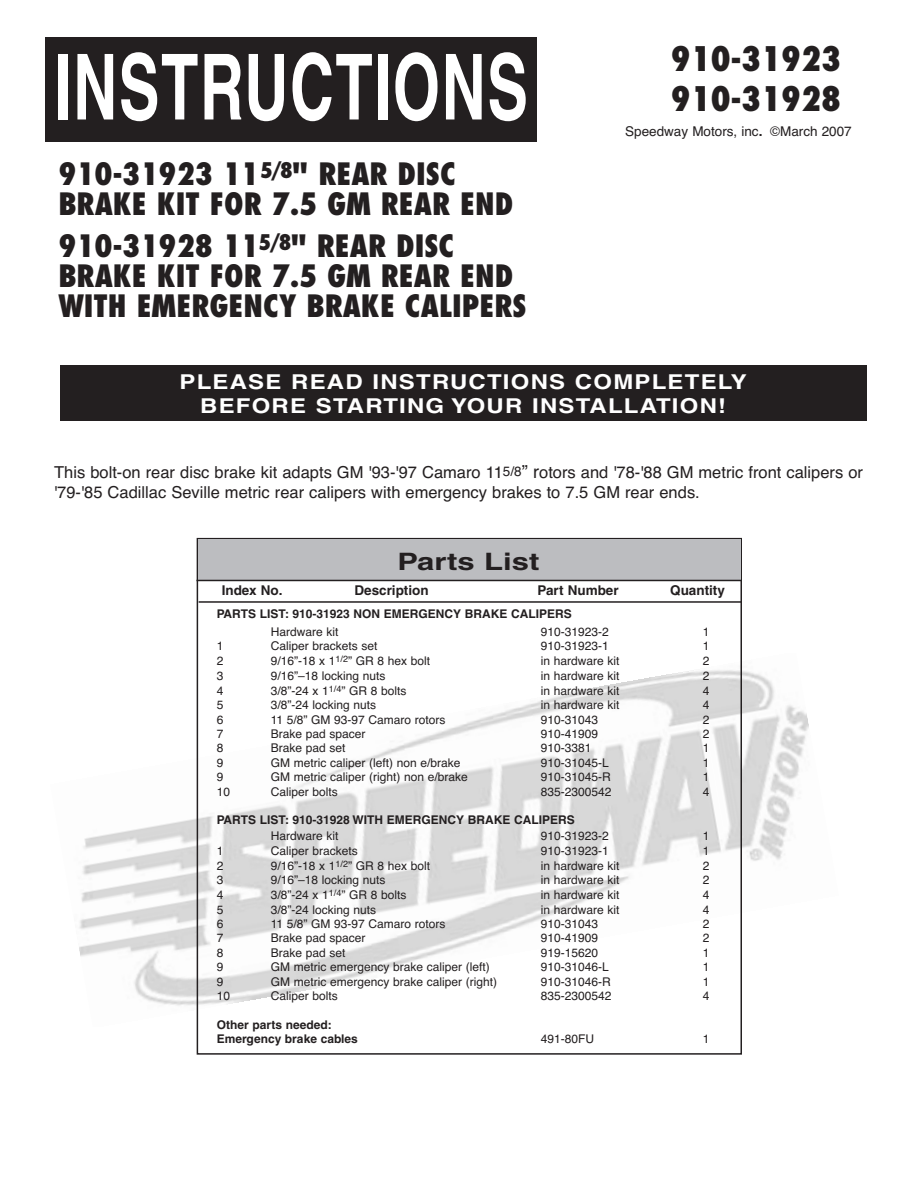
<style>
.page{position:relative;width:918px;height:1188px;background:#fff}
.page>*{position:absolute;margin:0;border:0;box-sizing:border-box;transform-origin:0 0}
.t1{font:700 91.2px "Helvetica";letter-spacing:.025em;color:#fff;scale:.67 1}
.t2{font:800 condensed 33px/40.5px "Futura";color:#231f20}
.t3{font:800 condensed 30px/30px "Futura";color:#231f20}
.t4{font:700 24px "Helvetica";color:#231f20;scale:1.29 1}
.t5{font:700 20.55px/24.3px "Helvetica";letter-spacing:.05em;color:#fff;text-align:center;scale:1.17 1}
.t6{font:16.5px/20.5px "Helvetica";color:#231f20}
.t7{font:700 13.5px "Helvetica";color:#231f20}
.t8{font:13.5px "Helvetica";color:#231f20}
.t9{font:12px "Helvetica";color:#231f20}
.t10{font:700 12px/14.5px "Helvetica";color:#231f20}
.s1{font-weight:700}
.s2{font-size:13.5px}
.s3{font-size:18px}
</style>
<div class="page">
<img style="left:79px;top:654px;width:730px;height:373px">
<div style="left:46px;top:37px;width:491px;height:105px;background:#231f20"></div>
<div style="left:60px;top:365px;width:806px;height:56px;background:#231f20"></div>
<div style="left:198px;top:539px;width:542px;height:42px;background:#bcbdc0"></div>
<hr style="left:196px;top:580px;width:546px;height:1px;background:#231f20">
<hr style="left:199px;top:601px;width:543px;height:2px;background:#231f20">
<h1 class="t1" style="left:55px;top:54px;width:708px">INSTRUCTIONS</h1>
<h3 class="t3" style="left:58px;top:162px;width:456px">910-31923 11<sup>5/8</sup>" REAR DISC<br>BRAKE KIT FOR 7.5 GM REAR END</h3>
<h3 class="t3" style="left:58px;top:234px;width:470px">910-31928 11<sup>5/8</sup>" REAR DISC<br>BRAKE KIT FOR 7.5 GM REAR END<br>WITH EMERGENCY BRAKE CALIPERS</h3>
<h2 class="t2" style="left:671px;top:41px;width:172px">910-31923<br>910-31928</h2>
<p class="t8" style="left:625px;top:124px;width:228px">Speedway Motors, inc<span class="s1">.</span> ©March 2007</p>
<h3 class="t5" style="left:179px;top:372px;width:486px">PLEASE READ INSTRUCTIONS COMPLETELY<br>BEFORE STARTING YOUR INSTALLATION!</h3>
<h3 class="t6" style="left:54px;top:462px;width:810px">This bolt-on rear disc brake kit adapts GM '93-'97 Camaro 11<span class="s2">5/8</span><span class="s3">” r</span>otors and '78-'88 GM metric front calipers or '79-'85 Cadillac Seville metric rear calipers with emergency brakes to 7.5 GM rear ends.</h3>
<h3 class="t4" style="left:398px;top:553px;width:111px">Parts List</h3>
<p class="t7" style="left:222px;top:585px;width:62px">Index No.</p>
<p class="t7" style="left:354px;top:585px;width:76px">Description</p>
<p class="t7" style="left:537px;top:585px;width:83px">Part Number</p>
<p class="t7" style="left:670px;top:585px;width:56px">Quantity</p>
<p class="t10" style="left:217px;top:608px;width:356px">PARTS LIST: 910-31923 NON EMERGENCY BRAKE CALIPERS</p>
<p class="t9" style="left:271px;top:624px;width:69px">Hardware kit</p>
<p class="t9" style="left:541px;top:624px;width:70px">910-31923-2</p>
<p class="t9" style="left:703px;top:624px;width:8px">1</p>
<p class="t9" style="left:217px;top:639px;width:8px">1</p>
<p class="t9" style="left:271px;top:639px;width:108px">Caliper brackets set</p>
<p class="t9" style="left:541px;top:639px;width:70px">910-31923-1</p>
<p class="t9" style="left:703px;top:639px;width:8px">1</p>
<p class="t9" style="left:217px;top:654px;width:8px">2</p>
<p class="t9" style="left:271px;top:654px;width:161px">9/16”-18 x 1<sup>1/2</sup>” GR 8 hex bolt</p>
<p class="t9" style="left:541px;top:654px;width:80px">in hardware kit</p>
<p class="t9" style="left:703px;top:654px;width:8px">2</p>
<p class="t9" style="left:217px;top:668px;width:8px">3</p>
<p class="t9" style="left:271px;top:668px;width:116px">9/16”–18 locking nuts</p>
<p class="t9" style="left:541px;top:668px;width:80px">in hardware kit</p>
<p class="t9" style="left:703px;top:668px;width:8px">2</p>
<p class="t9" style="left:217px;top:684px;width:8px">4</p>
<p class="t9" style="left:271px;top:684px;width:137px">3/8”-24 x 1<sup>1/4</sup>” GR 8 bolts</p>
<p class="t9" style="left:541px;top:684px;width:80px">in hardware kit</p>
<p class="t9" style="left:703px;top:684px;width:8px">4</p>
<p class="t9" style="left:217px;top:698px;width:8px">5</p>
<p class="t9" style="left:271px;top:698px;width:107px">3/8”-24 locking nuts</p>
<p class="t9" style="left:541px;top:698px;width:80px">in hardware kit</p>
<p class="t9" style="left:703px;top:698px;width:8px">4</p>
<p class="t9" style="left:217px;top:712px;width:8px">6</p>
<p class="t9" style="left:271px;top:712px;width:176px">11 5/8” GM 93-97 Camaro rotors</p>
<p class="t9" style="left:541px;top:712px;width:59px">910-31043</p>
<p class="t9" style="left:703px;top:712px;width:8px">2</p>
<p class="t9" style="left:217px;top:727px;width:8px">7</p>
<p class="t9" style="left:271px;top:727px;width:96px">Brake pad spacer</p>
<p class="t9" style="left:541px;top:727px;width:59px">910-41909</p>
<p class="t9" style="left:703px;top:727px;width:8px">2</p>
<p class="t9" style="left:217px;top:741px;width:8px">8</p>
<p class="t9" style="left:271px;top:741px;width:76px">Brake pad set</p>
<p class="t9" style="left:541px;top:741px;width:52px">910-3381</p>
<p class="t9" style="left:703px;top:741px;width:8px">1</p>
<p class="t9" style="left:217px;top:756px;width:8px">9</p>
<p class="t9" style="left:271px;top:756px;width:191px">GM metric caliper (left) non e/brake</p>
<p class="t9" style="left:541px;top:756px;width:70px">910-31045-L</p>
<p class="t9" style="left:703px;top:756px;width:8px">1</p>
<p class="t9" style="left:217px;top:770px;width:8px">9</p>
<p class="t9" style="left:271px;top:770px;width:199px">GM metric caliper (right) non e/brake</p>
<p class="t9" style="left:541px;top:770px;width:72px">910-31045-R</p>
<p class="t9" style="left:703px;top:770px;width:8px">1</p>
<p class="t9" style="left:217px;top:784px;width:15px">10</p>
<p class="t9" style="left:271px;top:784px;width:69px">Caliper bolts</p>
<p class="t9" style="left:541px;top:784px;width:72px">835-2300542</p>
<p class="t9" style="left:703px;top:784px;width:8px">4</p>
<p class="t10" style="left:217px;top:814px;width:359px">PARTS LIST: 910-31928 WITH EMERGENCY BRAKE CALIPERS</p>
<p class="t9" style="left:271px;top:829px;width:69px">Hardware kit</p>
<p class="t9" style="left:541px;top:829px;width:70px">910-31923-2</p>
<p class="t9" style="left:703px;top:829px;width:8px">1</p>
<p class="t9" style="left:217px;top:843px;width:8px">1</p>
<p class="t9" style="left:271px;top:843px;width:89px">Caliper brackets</p>
<p class="t9" style="left:541px;top:843px;width:70px">910-31923-1</p>
<p class="t9" style="left:703px;top:843px;width:8px">1</p>
<p class="t9" style="left:217px;top:859px;width:8px">2</p>
<p class="t9" style="left:271px;top:859px;width:161px">9/16”-18 x 1<sup>1/2</sup>” GR 8 hex bolt</p>
<p class="t9" style="left:541px;top:859px;width:80px">in hardware kit</p>
<p class="t9" style="left:703px;top:859px;width:8px">2</p>
<p class="t9" style="left:217px;top:873px;width:8px">3</p>
<p class="t9" style="left:271px;top:873px;width:116px">9/16”–18 locking nuts</p>
<p class="t9" style="left:541px;top:873px;width:80px">in hardware kit</p>
<p class="t9" style="left:703px;top:873px;width:8px">2</p>
<p class="t9" style="left:217px;top:888px;width:8px">4</p>
<p class="t9" style="left:271px;top:888px;width:137px">3/8”-24 x 1<sup>1/4</sup>” GR 8 bolts</p>
<p class="t9" style="left:541px;top:888px;width:80px">in hardware kit</p>
<p class="t9" style="left:703px;top:888px;width:8px">4</p>
<p class="t9" style="left:217px;top:903px;width:8px">5</p>
<p class="t9" style="left:271px;top:903px;width:107px">3/8”-24 locking nuts</p>
<p class="t9" style="left:541px;top:903px;width:80px">in hardware kit</p>
<p class="t9" style="left:703px;top:903px;width:8px">4</p>
<p class="t9" style="left:217px;top:917px;width:8px">6</p>
<p class="t9" style="left:271px;top:917px;width:176px">11 5/8” GM 93-97 Camaro rotors</p>
<p class="t9" style="left:541px;top:917px;width:59px">910-31043</p>
<p class="t9" style="left:703px;top:917px;width:8px">2</p>
<p class="t9" style="left:217px;top:931px;width:8px">7</p>
<p class="t9" style="left:271px;top:931px;width:96px">Brake pad spacer</p>
<p class="t9" style="left:541px;top:931px;width:59px">910-41909</p>
<p class="t9" style="left:703px;top:931px;width:8px">2</p>
<p class="t9" style="left:217px;top:946px;width:8px">8</p>
<p class="t9" style="left:271px;top:946px;width:76px">Brake pad set</p>
<p class="t9" style="left:541px;top:946px;width:59px">919-15620</p>
<p class="t9" style="left:703px;top:946px;width:8px">1</p>
<p class="t9" style="left:217px;top:960px;width:8px">9</p>
<p class="t9" style="left:271px;top:960px;width:220px">GM metric emergency brake caliper (left)</p>
<p class="t9" style="left:541px;top:960px;width:70px">910-31046-L</p>
<p class="t9" style="left:703px;top:960px;width:8px">1</p>
<p class="t9" style="left:217px;top:975px;width:8px">9</p>
<p class="t9" style="left:271px;top:975px;width:228px">GM metric emergency brake caliper (right)</p>
<p class="t9" style="left:541px;top:975px;width:72px">910-31046-R</p>
<p class="t9" style="left:703px;top:975px;width:8px">1</p>
<p class="t9" style="left:217px;top:989px;width:15px">10</p>
<p class="t9" style="left:271px;top:989px;width:69px">Caliper bolts</p>
<p class="t9" style="left:541px;top:989px;width:72px">835-2300542</p>
<p class="t9" style="left:703px;top:989px;width:8px">4</p>
<p class="t10" style="left:217px;top:1018px;width:143px">Other parts needed:<br>Emergency brake cables</p>
<p class="t9" style="left:541px;top:1032px;width:55px">491-80FU</p>
<p class="t9" style="left:703px;top:1032px;width:8px">1</p>
</div>
